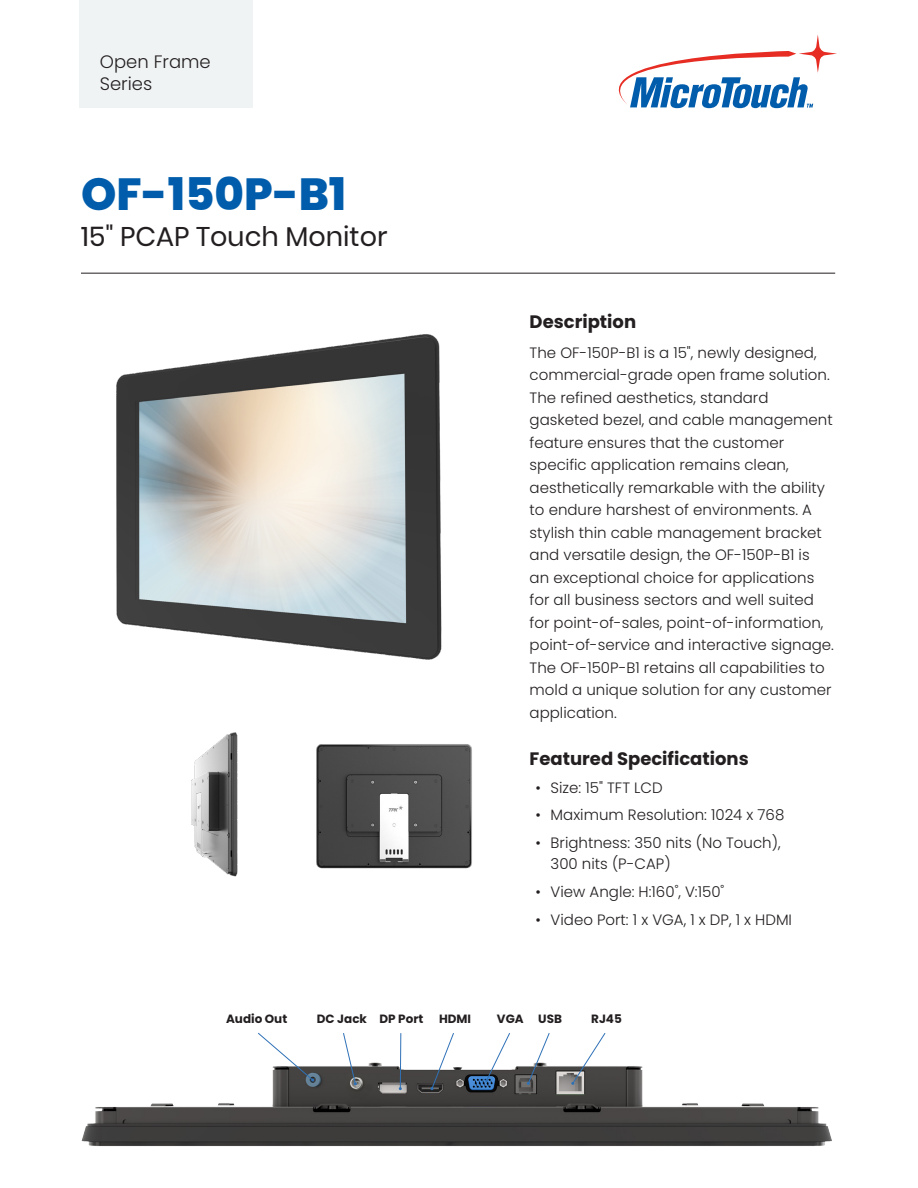
<style>
.page{position:relative;width:918px;height:1188px;background:#fff}
.page>*{position:absolute;margin:0;border:0;box-sizing:border-box;transform-origin:0 0}
.Product_Model{font:800 45px "Poppins";color:#015dab}
.Product_Type{font:27px "Poppins";color:#231f20}
.Body_Head{font:700 18px "Poppins";color:#231f20}
.Series{font:300 18px/22.5px "Poppins";color:#231f20}
.Body{font:300 15px/22.5px "Poppins";color:#231f20}
.Ports{font:700 12px "Poppins";color:#231f20}
</style>
<div class="page">
<div style="left:80px;top:0;width:173px;height:108px;background:#f0f3f4"></div>
<svg style="left:618px;top:35px;width:219px;height:73px"></svg>
<img style="left:116px;top:334px;width:326px;height:326px">
<img style="left:191px;top:732px;width:47px;height:145px">
<img style="left:316px;top:744px;width:156px;height:125px">
<img style="left:81px;top:1062px;width:751px;height:85px">
<hr style="left:81px;top:273px;width:754px;height:1px;background:#231f20">
<svg style="left:257px;top:1032px;width:57px;height:50px"></svg>
<svg style="left:343px;top:1033px;width:14px;height:52px"></svg>
<svg style="left:399px;top:1033px;width:3px;height:57px"></svg>
<svg style="left:430px;top:1033px;width:25px;height:57px"></svg>
<svg style="left:485px;top:1033px;width:26px;height:49px"></svg>
<svg style="left:527px;top:1033px;width:23px;height:52px"></svg>
<svg style="left:571px;top:1033px;width:35px;height:52px"></svg>
<p class="Series" style="left:100px;top:50px;width:112px">Open Frame<br>Series</p>
<p class="Product_Model" style="left:81px;top:168px;width:267px">OF-150P-B1</p>
<p class="Product_Type" style="left:81px;top:221px;width:308px">15" PCAP Touch Monitor</p>
<p class="Body_Head" style="left:530px;top:312px;width:108px">Description</p>
<p class="Body" style="left:530px;top:341px;width:306px">The OF-150P-B1 is a 15", newly designed, commercial-grade open frame solution.<br>The refined aesthetics, standard gasketed bezel, and cable management feature ensures that the customer specific application remains clean, aesthetically remarkable with the ability to endure harshest of environments. A stylish thin cable management bracket and versatile design, the OF-150P-B1 is<br>an exceptional choice for applications for all business sectors and well suited for point-of-sales, point-of-information, point-of-service and interactive signage.<br>The OF-150P-B1 retains all capabilities to mold a unique solution for any customer application.</p>
<p class="Body_Head" style="left:530px;top:748px;width:221px">Featured Specifications</p>
<p class="Body" style="left:536px;top:776px;width:129px">• Size: 15" TFT LCD</p>
<p class="Body" style="left:536px;top:804px;width:250px">• Maximum Resolution: 1024 x 768</p>
<p class="Body" style="left:551px;top:833px;width:232px;line-height:21px;text-indent:-15px">• Brightness: 350 nits (No Touch),<br>300 nits (P-CAP)</p>
<p class="Body" style="left:536px;top:881px;width:190px">• View Angle: H:160˚, V:150˚</p>
<p class="Body" style="left:536px;top:908px;width:258px">• Video Port: 1 x VGA, 1 x DP, 1 x HDMI</p>
<p class="Ports" style="left:226px;top:1012px;width:63px">Audio Out</p>
<p class="Ports" style="left:317px;top:1012px;width:52px">DC Jack</p>
<p class="Ports" style="left:379px;top:1012px;width:45px">DP Port</p>
<p class="Ports" style="left:439px;top:1012px;width:34px">HDMI</p>
<p class="Ports" style="left:497px;top:1012px;width:28px">VGA</p>
<p class="Ports" style="left:538px;top:1012px;width:25px">USB</p>
<p class="Ports" style="left:591px;top:1012px;width:32px">RJ45</p>
</div>
